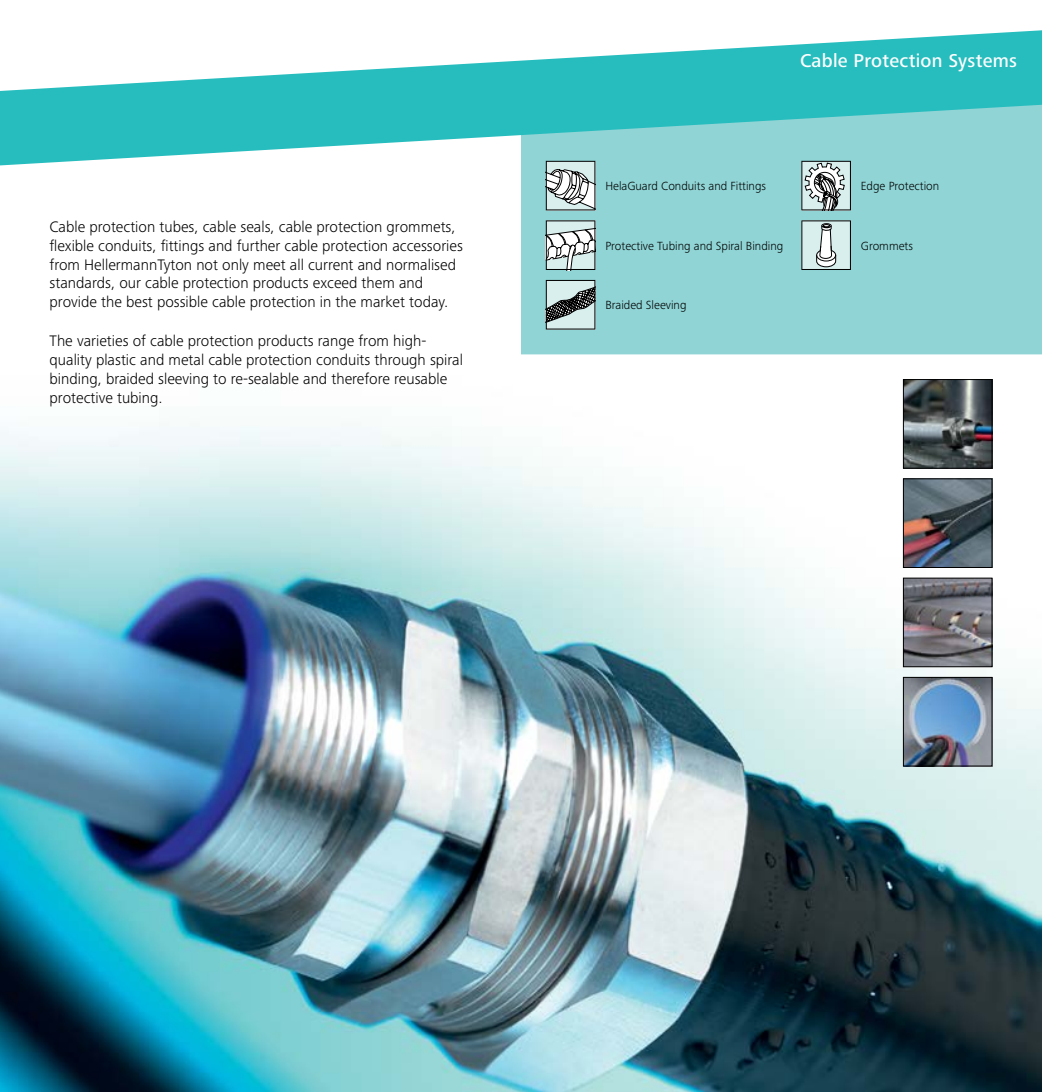
<style>
.page{position:relative;width:1042px;height:1092px;background:#fff}
.page>*{position:absolute;margin:0;border:0;box-sizing:border-box;transform-origin:0 0}
.t1{font:500 19.25px "Frutiger Next LTW1 G";letter-spacing:.015em;color:#fff}
.t2{font:300 15.75px/18.9px "Frutiger Next LTW1 G";color:#000}
.t3{font:300 12.25px "Frutiger Next LTW1 G";color:#000}
</style>
<div class="page">
<img style="left:0;top:385px;width:1042px;height:706px">
<svg style="left:521px;top:165px;width:521px;height:220px;background:#a0dada"></svg>
<svg style="left:0;top:30px;width:1042px;height:135px;fill:#27bdbe"></svg>
<svg style="left:546px;top:161px;width:49px;height:49px"></svg>
<svg style="left:801px;top:161px;width:50px;height:49px"></svg>
<svg style="left:546px;top:220px;width:49px;height:50px"></svg>
<svg style="left:801px;top:220px;width:50px;height:50px;background:#bccccb"></svg>
<svg style="left:546px;top:280px;width:49px;height:49px;background:#94a2a2"></svg>
<img style="left:905px;top:381px;width:85px;height:85px">
<div style="left:903px;top:379px;width:89px;height:89px;border:1px solid #000"></div>
<img style="left:905px;top:480px;width:85px;height:85px">
<div style="left:903px;top:478px;width:89px;height:89px;border:1px solid #000"></div>
<img style="left:905px;top:579px;width:85px;height:86px">
<div style="left:903px;top:577px;width:89px;height:90px;border:1px solid #000"></div>
<img style="left:905px;top:679px;width:85px;height:85px">
<div style="left:903px;top:677px;width:89px;height:89px;border:1px solid #000"></div>
<p class="t2" style="left:50px;top:217px;width:415px">Cable protection tubes, cable seals, cable protection grommets, flexible conduits, fittings and further cable protection accessories from HellermannTyton not only meet all current and normalised standards, our cable protection products exceed them and provide the best possible cable protection in the market today.</p>
<p class="t2" style="left:50px;top:331px;width:415px">The varieties of cable protection products range from high&shy;quality plastic and metal cable protection conduits through spiral binding, braided sleeving to re-sealable and therefore reusable protective tubing.</p>
<p class="t1" style="left:800px;top:49px;width:218px">Cable Protection Systems</p>
<p class="t3" style="left:605px;top:179px;width:162px">HelaGuard Conduits and Fittings</p>
<p class="t3" style="left:861px;top:179px;width:80px">Edge Protection</p>
<p class="t3" style="left:605px;top:238px;width:179px">Protective Tubing and Spiral Binding</p>
<p class="t3" style="left:861px;top:238px;width:54px">Grommets</p>
<p class="t3" style="left:605px;top:298px;width:83px">Braided Sleeving</p>
</div>
